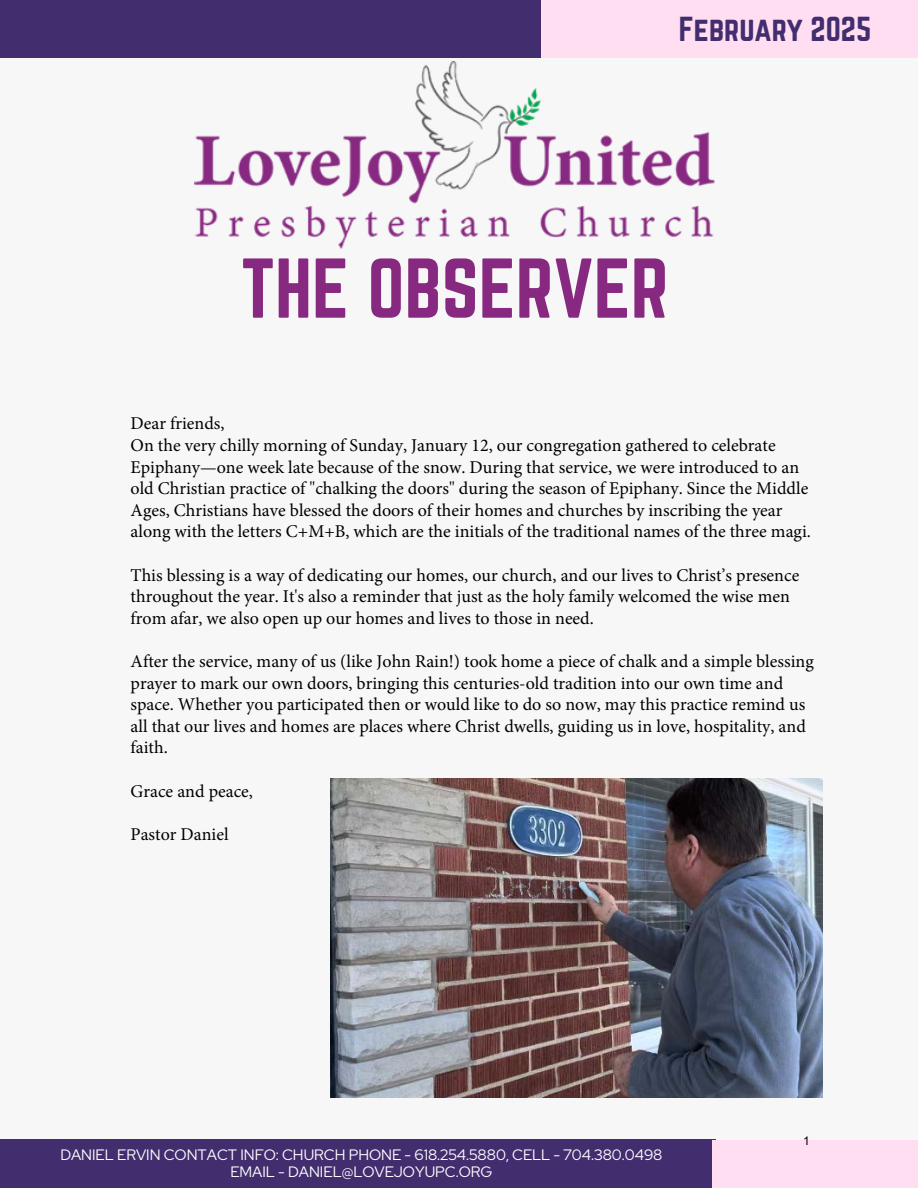
<style>
.page{position:relative;width:918px;height:1188px;background:#f7f7f7}
.page>*{position:absolute;margin:0;border:0;box-sizing:border-box;transform-origin:0 0}
.t1{font:74.1px "Norwester";color:#882981}
.t2{font:30.3px "Norwester";color:#422d6f}
.t3{font:18px/21.6px "Minion Pro";color:#000}
.t4{font:15px/16.8px "Red Hat Display";color:#fff;text-align:center}
.t5{font:12px "Arial";color:#000}
</style>
<div class="page">
<div style="left:0;top:0;width:637px;height:58px;background:#422d6f"></div>
<div style="left:542px;top:0;width:376px;height:58px;background:#ffdef2"></div>
<div style="left:0;top:1140px;width:715px;height:48px;background:#422d6f"></div>
<div style="left:712px;top:1140px;width:206px;height:48px;background:#ffdef2"></div>
<img style="left:195px;top:62px;width:520px;height:187px">
<img style="left:331px;top:779px;width:492px;height:319px">
<h2 class="t2" style="left:679px;top:11px;width:194px">February 2025</h2>
<h1 class="t1" style="left:241px;top:244px;width:429px">THE OBSERVER</h1>
<p class="t3" style="left:131px;top:413px;width:682px">Dear friends,<br>On the very chilly morning of Sunday, January 12, our congregation gathered to celebrate Epiphany—one week late because of the snow. During that service, we were introduced to an old Christian practice of "chalking the doors" during the season of Epiphany. Since the Middle Ages, Christians have blessed the doors of their homes and churches by inscribing the year along with the letters C+M+B, which are the initials of the traditional names of the three magi.</p>
<p class="t3" style="left:131px;top:564px;width:670px">This blessing is a way of dedicating our homes, our church, and our lives to Christ’s presence throughout the year. It's also a reminder that just as the holy family welcomed the wise men from afar, we also open up our homes and lives to those in need.</p>
<p class="t3" style="left:131px;top:651px;width:685px">After the service, many of us (like John Rain!) took home a piece of chalk and a simple blessing prayer to mark our own doors, bringing this centuries-old tradition into our own time and space. Whether you participated then or would like to do so now, may this practice remind us all that our lives and homes are places where Christ dwells, guiding us in love, hospitality, and faith.</p>
<p class="t3" style="left:131px;top:780px;width:124px">Grace and peace,</p>
<p class="t3" style="left:131px;top:823px;width:100px">Pastor Daniel</p>
<p class="t4" style="left:60px;top:1147px;width:604px">DANIEL ERVIN CONTACT INFO: CHURCH PHONE - 618.254.5880, CELL - 704.380.0498<br>EMAIL - DANIEL@LOVEJOYUPC.ORG</p>
<p class="t5" style="left:803px;top:1132px;width:8px">1</p>
</div>
